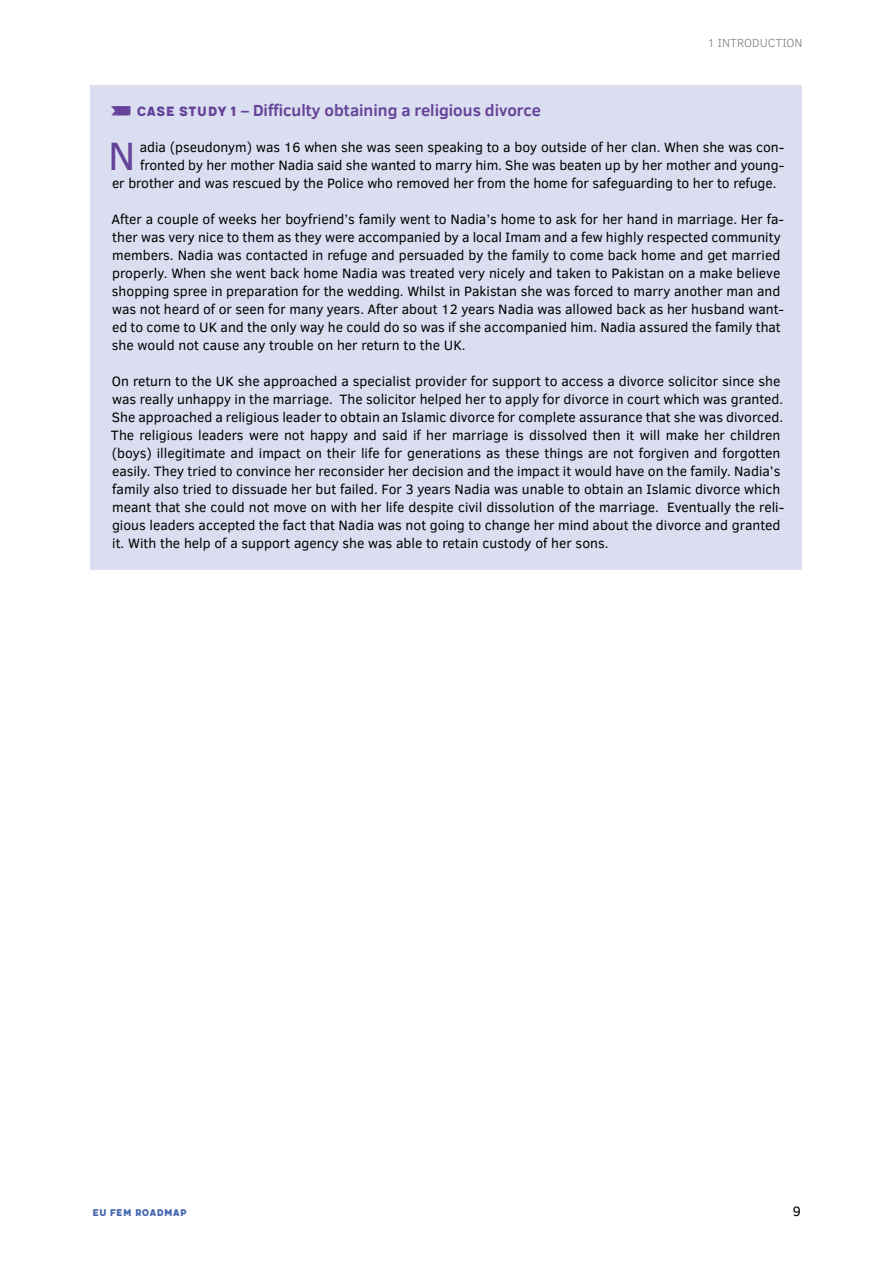
<style>
.page{position:relative;width:893px;height:1263px;background:#fff}
.page>*{position:absolute;margin:0;border:0;box-sizing:border-box;transform-origin:0 0}
.t1{font:40.5px "Clear Sans";color:#65439a}
.t2{font:700 16.5px "Clear Sans";color:#65439a}
.t3{font:13.8px/18px "Clear Sans";color:#000}
.t4{font:300 12px "Clear Sans";color:#808285}
.t5{font:12px "Meltow San 300";letter-spacing:-.005em;color:#4567b0}
.s1{font-family:"Meltow Extras";font-weight:400;font-size:24px}
.s2{font-family:"Meltow San 300";font-weight:400}
</style>
<div class="page">
<div style="left:90px;top:85px;width:712px;height:484px;background:#dbdef0"></div>
<p class="t4" style="left:707px;top:35px;width:97px">1 INTRODUCTION</p>
<p class="t2" style="left:109px;top:98px;width:434px"><span class="s1">v</span> <span class="s2">Case Study 1</span> – Difficulty obtaining a religious divorce</p>
<h1 class="t1" style="left:108px;top:129px;width:29px">N</h1>
<p class="t3" style="left:140px;top:138px;width:646px">adia (pseudonym) was 16 when she was seen speaking to a boy outside of her clan. When she was con-</p>
<p class="t3" style="left:140px;top:156px;width:646px">fronted by her mother Nadia said she wanted to marry him. She was beaten up by her mother and young-</p>
<p class="t3" style="left:112px;top:174px;width:666px">er brother and was rescued by the Police who removed her from the home for safeguarding to her to refuge.</p>
<p class="t3" style="left:111px;top:210px;width:674px">After a couple of weeks her boyfriend’s family went to Nadia’s home to ask for her hand in marriage. Her fa&shy;ther was very nice to them as they were accompanied by a local Imam and a few highly respected community members. Nadia was contacted in refuge and persuaded by the family to come back home and get married properly. When she went back home Nadia was treated very nicely and taken to Pakistan on a make believe shopping spree in preparation for the wedding. Whilst in Pakistan she was forced to marry another man and was not heard of or seen for many years. After about 12 years Nadia was allowed back as her husband want&shy;ed to come to UK and the only way he could do so was if she accompanied him. Nadia assured the family that she would not cause any trouble on her return to the UK.</p>
<p class="t3" style="left:111px;top:372px;width:675px">On return to the UK she approached a specialist provider for support to access a divorce solicitor since she was really unhappy in the marriage. The solicitor helped her to apply for divorce in court which was granted.<br>She approached a religious leader to obtain an Islamic divorce for complete assurance that she was divorced.<br>The religious leaders were not happy and said if her marriage is dissolved then it will make her children (boys) illegitimate and impact on their life for generations as these things are not forgiven and forgotten easily. They tried to convince her reconsider her decision and the impact it would have on the family. Nadia’s family also tried to dissuade her but failed. For 3 years Nadia was unable to obtain an Islamic divorce which meant that she could not move on with her life despite civil dissolution of the marriage. Eventually the reli&shy;gious leaders accepted the fact that Nadia was not going to change her mind about the divorce and granted it. With the help of a support agency she was able to retain custody of her sons.</p>
<p class="t5" style="left:92px;top:1205px;width:96px">EU FEM ROADMAP</p>
<p class="t3" style="left:793px;top:1202px;width:10px">9</p>
</div>
